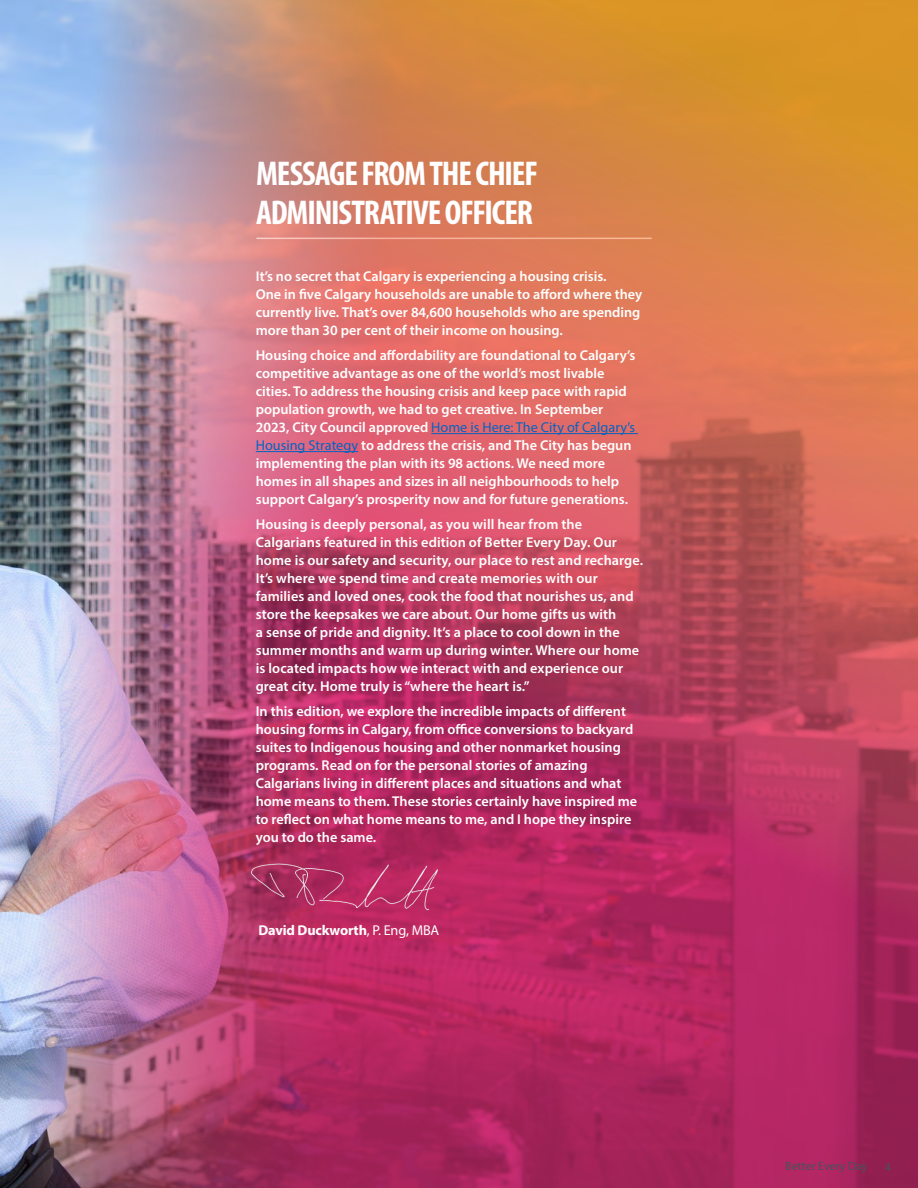
<style>
.page{position:relative;width:918px;height:1188px;background:#fff}
.page>*{position:absolute;margin:0;border:0;box-sizing:border-box;transform-origin:0 0}
.NEW_HEADLINE{font:700 condensed 34.5px/39px "Myriad Pro";letter-spacing:-.03em;color:#fff}
.BODY_COPY{font:600 14.25px/18px "Myriad Pro";color:#fff}
.BODY_COPY-2{font:700 14.25px "Myriad Pro";letter-spacing:-.01em;color:#fff}
.t1{font:12px "Myriad Pro";color:#475359}
.s1{font-weight:400;color:#0563c1}
.s2{font-weight:400}
</style>
<div class="page">
<img style="left:0;top:0;width:918px;height:1188px">
<hr style="left:431px;top:433px;width:207px;height:1px;background:#0563c1">
<hr style="left:256px;top:451px;width:102px;height:1px;background:#0563c1">
<img style="left:245px;top:851px;width:211px;height:66px">
<p class="NEW_HEADLINE" style="left:256px;top:154px;width:283px">MESSAGE FROM THE CHIEF<br>ADMINISTRATIVE OFFICER</p>
<p class="BODY_COPY" style="left:256px;top:267px;width:388px">It’s no secret that Calgary is experiencing a housing crisis.<br>One in five Calgary households are unable to afford where they currently live. That’s over 84,600 households who are spending more than 30 per cent of their income on housing.</p>
<p class="BODY_COPY" style="left:256px;top:346px;width:381px">Housing choice and affordability are foundational to Calgary’s competitive advantage as one of the world’s most livable cities. To address the housing crisis and keep pace with rapid population growth, we had to get creative. In September 2023, City Council approved <span class="s1">Home is Here: The City of Calgary’s Housing Strategy</span> to address the crisis, and The City has begun implementing the plan with its 98 actions. We need more homes in all shapes and sizes in all neighbourhoods to help support Calgary’s prosperity now and for future generations.</p>
<p class="BODY_COPY" style="left:256px;top:515px;width:389px">Housing is deeply personal, as you will hear from the Calgarians featured in this edition of Better Every Day. Our home is our safety and security, our place to rest and recharge.<br>It’s where we spend time and create memories with our families and loved ones, cook the food that nourishes us, and store the keepsakes we care about. Our home gifts us with<br>a sense of pride and dignity. It’s a place to cool down in the summer months and warm up during winter. Where our home is located impacts how we interact with and experience our great city. Home truly is “where the heart is.”</p>
<p class="BODY_COPY" style="left:256px;top:702px;width:383px">In this edition, we explore the incredible impacts of different housing forms in Calgary, from office conversions to backyard suites to Indigenous housing and other nonmarket housing programs. Read on for the personal stories of amazing Calgarians living in different places and situations and what home means to them. These stories certainly have inspired me to reflect on what home means to me, and I hope they inspire you to do the same.</p>
<p class="BODY_COPY-2" style="left:258px;top:920px;width:182px">David Duckworth<span class="s2">, P. Eng, MBA</span></p>
<p class="t1" style="left:785px;top:1159px;width:84px">Better Every Day</p>
<p class="t1" style="left:885px;top:1159px;width:8px">4</p>
</div>
